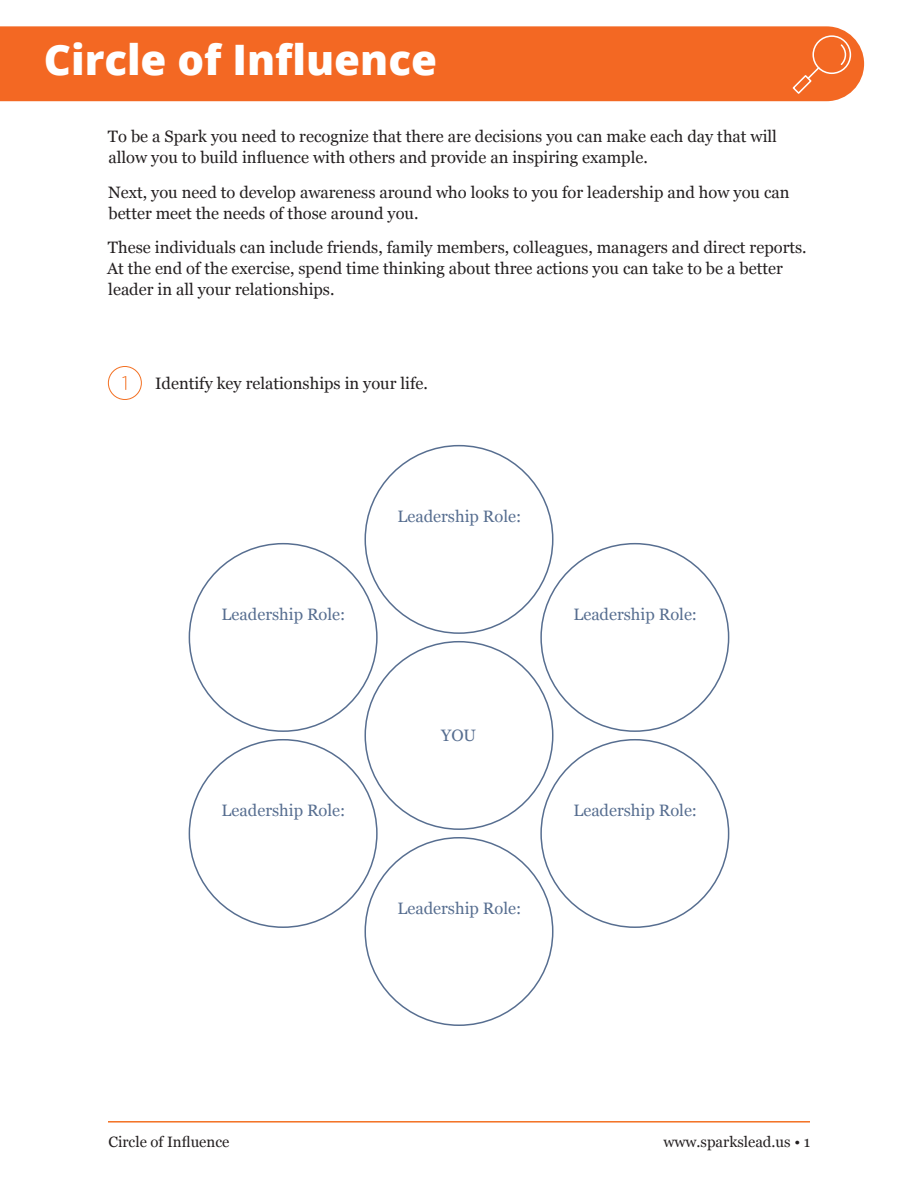
<style>
.page{position:relative;width:918px;height:1188px;background:#fff}
.page>*{position:absolute;margin:0;border:0;box-sizing:border-box;transform-origin:0 0}
.t1{font:800 42px "Open Sans";color:#fff}
.exercise_body{font:16.5px/21px "Georgia";color:#231f20}
.exercise_body-2{font:16.5px "Georgia";color:#576e90}
.t2{font:15px "Georgia";color:#231f20}
</style>
<div class="page">
<hr style="left:108px;top:1121px;width:702px;height:2px;background:#f37022">
<div style="left:0;top:26px;width:864px;height:75px;background:#f36823"></div>
<div style="left:812px;top:35px;width:39px;height:39px;border:2px solid #fff;border-radius:50%"></div>
<svg style="left:839px;top:43px;width:8px;height:24px"></svg>
<svg style="left:792px;top:66px;width:29px;height:28px"></svg>
<svg style="left:122px;top:376px;width:4px;height:14px"></svg>
<div style="left:108px;top:366px;width:34px;height:34px;border:1px solid #f37022;border-radius:50%"></div>
<h1 class="t1" style="left:44px;top:28px;width:395px">Circle of Influence</h1>
<p class="exercise_body" style="left:108px;top:126px;width:671px">To be a Spark you need to recognize that there are decisions you can make each day that will allow you to build influence with others and provide an inspiring example.</p>
<p class="exercise_body" style="left:108px;top:181px;width:683px">Next, you need to develop awareness around who looks to you for leadership and how you can better meet the needs of those around you.</p>
<p class="exercise_body" style="left:107px;top:237px;width:701px">These individuals can include friends, family members, colleagues, managers and direct reports.<br>At the end of the exercise, spend time thinking about three actions you can take to be a better leader in all your relationships.</p>
<p class="exercise_body" style="left:155px;top:373px;width:274px">Identify key relationships in your life.</p>
<p class="exercise_body-2" style="left:398px;top:507px;width:125px">Leadership Role:</p>
<p class="exercise_body-2" style="left:222px;top:605px;width:125px">Leadership Role:</p>
<p class="exercise_body-2" style="left:573px;top:605px;width:125px">Leadership Role:</p>
<p class="exercise_body-2" style="left:222px;top:801px;width:125px">Leadership Role:</p>
<p class="exercise_body-2" style="left:441px;top:726px;width:36px">YOU</p>
<p class="exercise_body-2" style="left:398px;top:899px;width:125px">Leadership Role:</p>
<p class="exercise_body-2" style="left:573px;top:801px;width:125px">Leadership Role:</p>
<p class="t2" style="left:108px;top:1133px;width:123px">Circle of Influence</p>
<p class="t2" style="left:663px;top:1133px;width:148px">www.sparkslead.us • 1</p>
</div>
